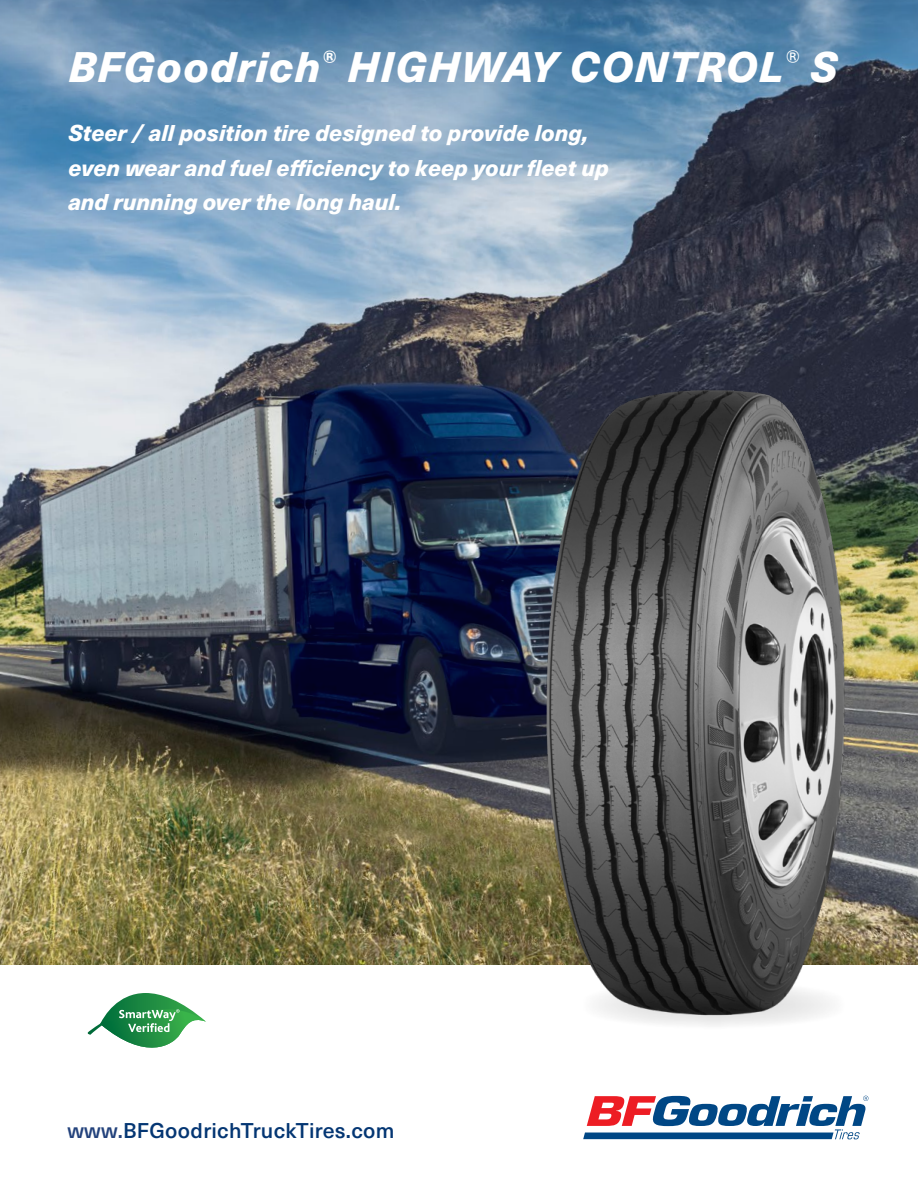
<style>
.page{position:relative;width:918px;height:1188px;background:#fff}
.page>*{position:absolute;margin:0;border:0;box-sizing:border-box;transform-origin:0 0}
.t1{font:italic 800 42px "Neue Haas Unica W1 G";letter-spacing:.03em;color:#fff}
.t2{font:italic 800 22.5px/34.5px "Neue Haas Unica W1 G";color:#fff}
.t3{font:500 21px "Neue Haas Unica W1 G";letter-spacing:.01em;color:#043673}
.s1{color:#23427c}
</style>
<div class="page">
<img style="left:0;top:0;width:918px;height:964px">
<svg style="left:583px;top:1096px;width:285px;height:43px"></svg>
<img style="left:532px;top:381px;width:330px;height:584px">
<img style="left:513px;top:905px;width:348px;height:198px">
<svg style="left:87px;top:993px;width:119px;height:55px"></svg>
<h1 class="t1" style="left:68px;top:34px;width:771px">BFGoodrich<sup>®</sup> HIGHWAY CONTROL<sup>®</sup> S</h1>
<p class="t2" style="left:68px;top:115px;width:542px">Steer / all position tire designed to provide long, even wear and fuel efficiency to keep your fleet up and running over the long haul.</p>
<p class="t3" style="left:68px;top:1115px;width:328px"><span class="s1">www.</span>BFGoodrichTruckTires.com</p>
</div>
